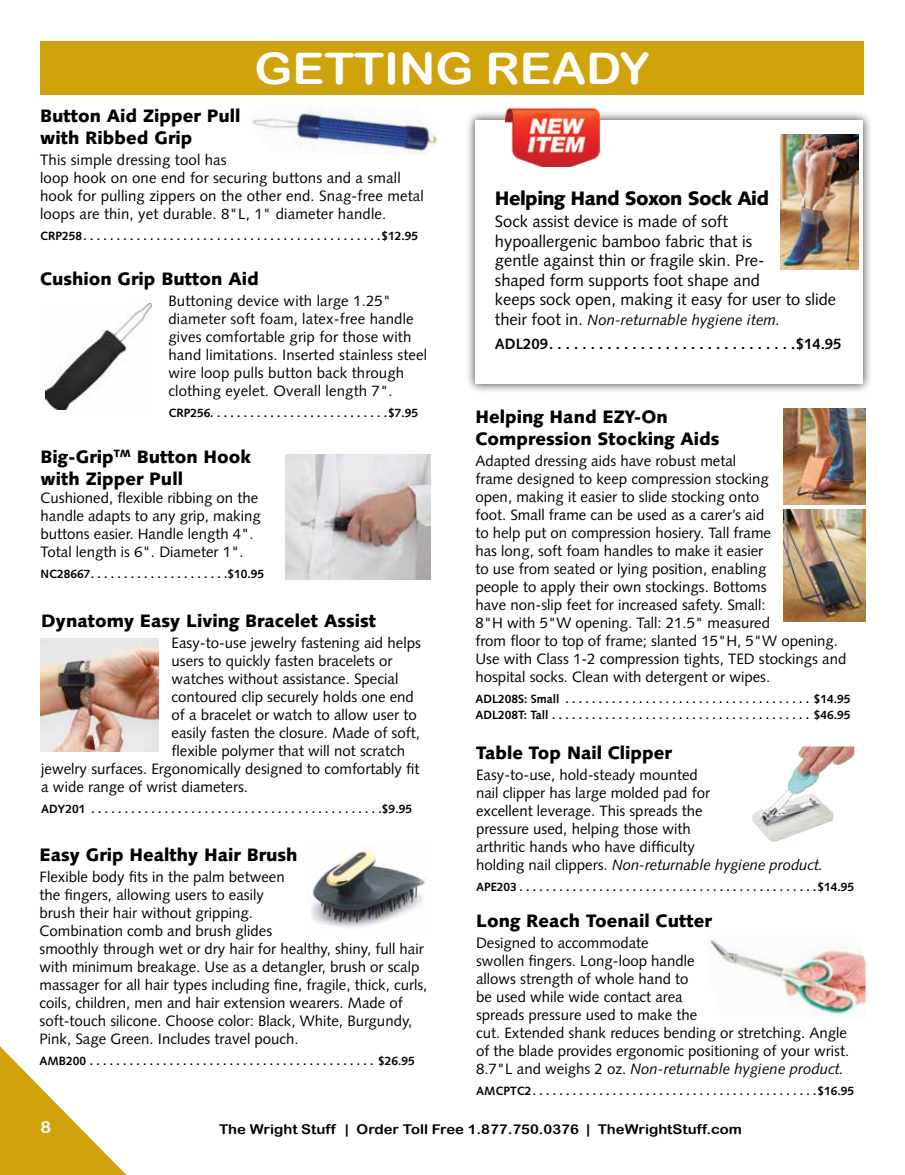
<style>
.page{position:relative;width:905px;height:1175px;background:#fff}
.page>*{position:absolute;margin:0;border:0;box-sizing:border-box;transform-origin:0 0}
.t1{font:43.5px "Arial Rounded MT Bold";color:#fff;scale:1.1 1}
.t2{font:900 19.5px "Syntax LT Std";letter-spacing:-.03em;color:#000}
.t3{font:900 18px/21.6px "Syntax LT Std";color:#000}
.t4{font:16.5px/19.5px "Syntax LT Std";color:#000}
.t5{font:16.5px "Arial Rounded MT Bold";color:#fff;scale:1.1 1}
.t6{font:15px/18px "Syntax LT Std";color:#000}
.t7{font:700 15px/24px "Syntax LT Std";color:#000}
.t8{font:13.5px "Arial Rounded MT Bold";color:#000;scale:1.1 1}
.t9{font:700 12px/16.5px "Syntax LT Std";color:#000}
.s1{font-weight:400;font-size:16.5px}
.s2{font-weight:400;font-style:italic}
.s3{font-style:italic}
</style>
<div class="page">
<svg style="left:0;top:1046px;width:126px;height:128px"></svg>
<div style="left:41px;top:42px;width:822px;height:53px;background:#d0a20b"></div>
<img style="left:286px;top:455px;width:144px;height:124px">
<img style="left:40px;top:638px;width:118px;height:113px">
<img style="left:710px;top:939px;width:155px;height:78px">
<svg style="left:798px;top:746px;width:5px;height:12px"></svg>
<img style="left:252px;top:109px;width:186px;height:45px">
<img style="left:46px;top:304px;width:106px;height:106px">
<div style="left:40px;top:846px;width:389px;height:233px;background:#fff"></div>
<img style="left:311px;top:847px;width:116px;height:82px">
<img style="left:783px;top:408px;width:82px;height:96px">
<img style="left:783px;top:509px;width:82px;height:112px">
<div style="left:465px;top:110px;width:408px;height:283px;background:#000;opacity:.75"></div>
<div style="left:475px;top:120px;width:388px;height:264px;background:#fff"></div>
<img style="left:505px;top:107px;width:94px;height:60px">
<img style="left:780px;top:135px;width:78px;height:135px">
<h1 class="t1" style="left:254px;top:43px;width:361px">GETTING READY</h1>
<p class="t3" style="left:40px;top:105px;width:202px">Button Aid Zipper Pull with Ribbed Grip</p>
<p class="t6" style="left:40px;top:150px;width:385px">This simple dressing tool has<br>loop hook on one end for securing buttons and a small hook for pulling zippers on the other end. Snag-free metal loops are thin, yet durable. 8"L, 1" diameter handle.</p>
<p class="t9" style="left:40px;top:227px;width:379px">CRP258 . . . . . . . . . . . . . . . . . . . . . . . . . . . . . . . . . . . . . . . . . . . . $12.95</p>
<p class="t3" style="left:40px;top:268px;width:220px">Cushion Grip Button Aid</p>
<p class="t6" style="left:168px;top:292px;width:260px">Buttoning device with large 1.25" diameter soft foam, latex-free handle gives comfortable grip for those with hand limitations. Inserted stainless steel wire loop pulls button back through clothing eyelet. Overall length 7".</p>
<p class="t9" style="left:168px;top:405px;width:251px">CRP256 . . . . . . . . . . . . . . . . . . . . . . . . . . $7.95</p>
<p class="t3" style="left:41px;top:446px;width:212px">Big-Grip<sup>TM</sup> Button Hook with Zipper Pull</p>
<p class="t6" style="left:41px;top:488px;width:222px">Cushioned, flexible ribbing on the handle adapts to any grip, making buttons easier. Handle length 4".<br>Total length is 6". Diameter 1".</p>
<p class="t9" style="left:41px;top:565px;width:225px">NC28667 . . . . . . . . . . . . . . . . . . . . $10.95</p>
<p class="t3" style="left:41px;top:610px;width:336px">Dynatomy Easy Living Bracelet Assist</p>
<p class="t6" style="left:171px;top:634px;width:251px">Easy-to-use jewelry fastening aid helps</p>
<p class="t6" style="left:171px;top:652px;width:222px">users to quickly fasten bracelets or</p>
<p class="t6" style="left:171px;top:670px;width:228px">watches without assistance. Special</p>
<p class="t6" style="left:171px;top:688px;width:244px">contoured clip securely holds one end</p>
<p class="t6" style="left:171px;top:706px;width:247px">of a bracelet or watch to allow user to</p>
<p class="t6" style="left:171px;top:724px;width:250px">easily fasten the closure. Made of soft,</p>
<p class="t6" style="left:171px;top:742px;width:235px">flexible polymer that will not scratch</p>
<p class="t6" style="left:41px;top:760px;width:380px">jewelry surfaces. Ergonomically designed to comfortably fit</p>
<p class="t6" style="left:41px;top:778px;width:208px">a wide range of wrist diameters.</p>
<p class="t9" style="left:41px;top:801px;width:372px">ADY201 . . . . . . . . . . . . . . . . . . . . . . . . . . . . . . . . . . . . . . . . . . . $9.95</p>
<p class="t3" style="left:40px;top:844px;width:259px">Easy Grip Healthy Hair Brush</p>
<p class="t6" style="left:40px;top:868px;width:389px">Flexible body fits in the palm between<br>the fingers, allowing users to easily<br>brush their hair without gripping.<br>Combination comb and brush glides<br>smoothly through wet or dry hair for healthy, shiny, full hair with minimum breakage. Use as a detangler, brush or scalp massager for all hair types including fine, fragile, thick, curls, coils, children, men and hair extension wearers. Made of soft-touch silicone. Choose color: Black, White, Burgundy, Pink, Sage Green. Includes travel pouch.</p>
<p class="t9" style="left:40px;top:1052px;width:376px">AMB200 . . . . . . . . . . . . . . . . . . . . . . . . . . . . . . . . . . . . . . . . . . . $26.95</p>
<h2 class="t2" style="left:495px;top:186px;width:276px">Helping Hand Soxon Sock Aid</h2>
<p class="t4" style="left:495px;top:212px;width:343px">Sock assist device is made of soft<br>hypoallergenic bamboo fabric that is<br>gentle against thin or fragile skin. Pre-<br>shaped form supports foot shape and<br>keeps sock open, making it easy for user to slide</p>
<p class="t7" style="left:495px;top:308px;width:348px"><span class="s1">their foot in.</span> <span class="s2">Non-returnable hygiene item.<br></span>ADL209 . . . . . . . . . . . . . . . . . . . . . . . . . . . . . $14.95</p>
<p class="t3" style="left:475px;top:406px;width:245px">Helping Hand EZY-On<br>Compression Stocking Aids</p>
<p class="t6" style="left:475px;top:451px;width:372px">Adapted dressing aids have robust metal<br>frame designed to keep compression stocking<br>open, making it easier to slide stocking onto<br>foot. Small frame can be used as a carer’s aid<br>to help put on compression hosiery. Tall frame<br>has long, soft foam handles to make it easier<br>to use from seated or lying position, enabling<br>people to apply their own stockings. Bottoms<br>have non-slip feet for increased safety. Small:<br>8"H with 5"W opening. Tall: 21.5" measured<br>from floor to top of frame; slanted 15"H, 5"W opening.<br>Use with Class 1-2 compression tights, TED stockings and hospital socks. Clean with detergent or wipes.</p>
<p class="t9" style="left:475px;top:690px;width:376px">ADL208S: Small . . . . . . . . . . . . . . . . . . . . . . . . . . . . . . . . . . . . . $14.95<br>ADL208T: Tall . . . . . . . . . . . . . . . . . . . . . . . . . . . . . . . . . . . . . . . $46.95</p>
<p class="t3" style="left:476px;top:742px;width:197px">Table Top Nail Clipper</p>
<p class="t6" style="left:476px;top:766px;width:349px">Easy-to-use, hold-steady mounted<br>nail clipper has large molded pad for<br>excellent leverage. This spreads the<br>pressure used, helping those with<br>arthritic hands who have difficulty<br>holding nail clippers. <span class="s3">Non-returnable hygiene product.</span></p>
<p class="t9" style="left:476px;top:879px;width:379px">APE203 . . . . . . . . . . . . . . . . . . . . . . . . . . . . . . . . . . . . . . . . . . . . $14.95</p>
<p class="t3" style="left:476px;top:910px;width:237px">Long Reach Toenail Cutter</p>
<p class="t6" style="left:476px;top:934px;width:374px">Designed to accommodate<br>swollen fingers. Long-loop handle<br>allows strength of whole hand to<br>be used while wide contact area<br>spreads pressure used to make the<br>cut. Extended shank reduces bending or stretching. Angle of the blade provides ergonomic positioning of your wrist.<br>8.7"L and weighs 2 oz. <span class="s3">Non-returnable hygiene product.</span></p>
<p class="t9" style="left:476px;top:1083px;width:379px">AMCPTC2 . . . . . . . . . . . . . . . . . . . . . . . . . . . . . . . . . . . . . . . . . . $16.95</p>
<p class="t5" style="left:41px;top:1116px;width:11px">8</p>
<p class="t8" style="left:219px;top:1120px;width:477px">The Wright Stuff | Order Toll Free 1.877.750.0376 | TheWrightStuff.com</p>
</div>
